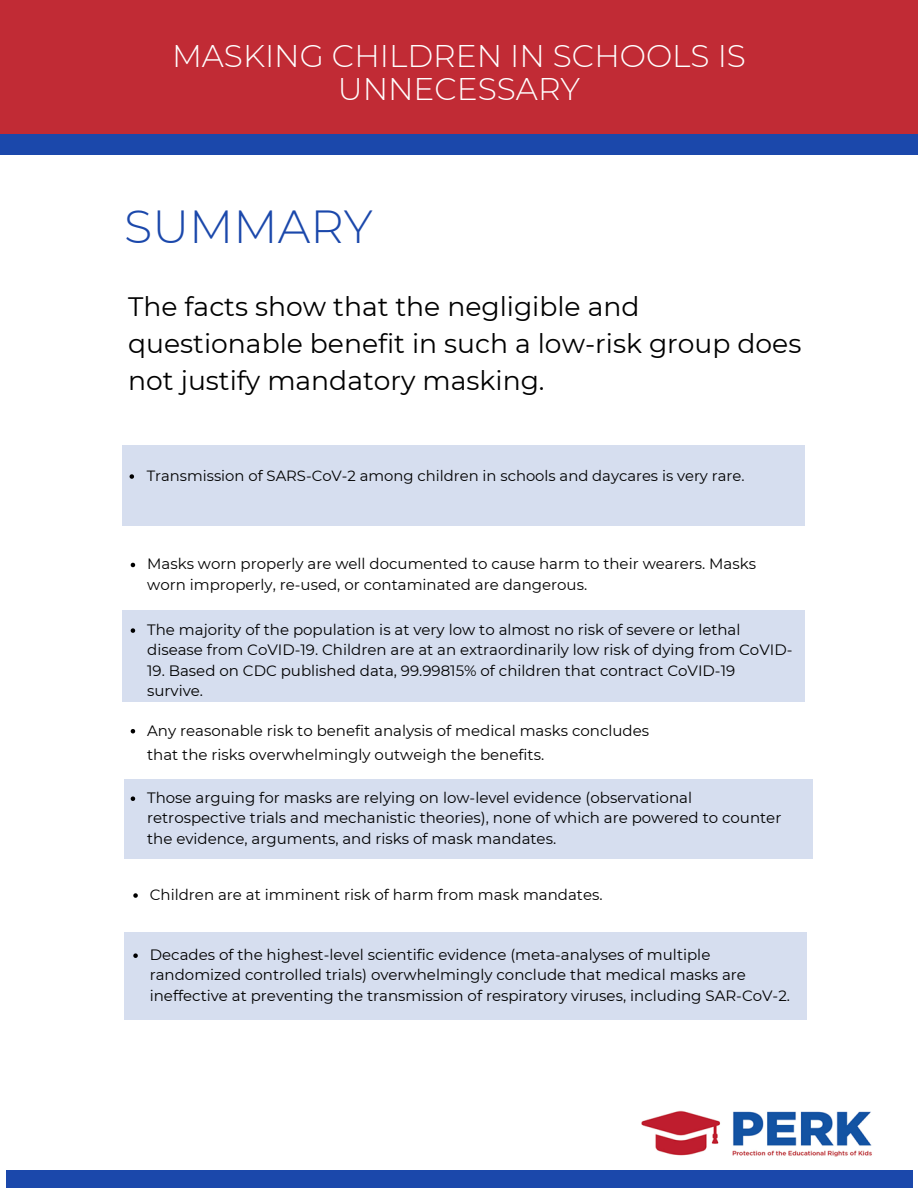
<style>
.page{position:relative;width:918px;height:1188px;background:#fff}
.page>*{position:absolute;margin:0;border:0;box-sizing:border-box;transform-origin:0 0}
.t1{font:300 46.35px "Montserrat";color:#1b48ab}
.t2{font:300 31.35px/32.7px "Montserrat";color:#fff;text-align:center}
.t3{font:26.7px/37.2px "Montserrat";color:#000}
.t4{font:15px/20.2px "Montserrat";color:#000}
.t5{font:14.85px "Montserrat";color:#000}
</style>
<div class="page">
<div style="left:6px;top:1170px;width:906px;height:18px;background:#1b48ab"></div>
<div style="left:0;top:134px;width:918px;height:20px;background:#1b48ab"></div>
<img style="left:641px;top:1110px;width:231px;height:47px">
<div style="left:0;top:0;width:918px;height:134px;background:#c12b35"></div>
<div style="left:122px;top:610px;width:683px;height:91px;background:#d6deef"></div>
<div style="left:124px;top:932px;width:683px;height:88px;background:#d6deef"></div>
<svg style="left:133px;top:953px;width:5px;height:5px"></svg>
<div style="left:124px;top:779px;width:689px;height:80px;background:#d6deef"></div>
<svg style="left:131px;top:796px;width:4px;height:5px"></svg>
<div style="left:122px;top:445px;width:683px;height:81px;background:#d6deef"></div>
<svg style="left:131px;top:628px;width:4px;height:5px"></svg>
<svg style="left:130px;top:474px;width:4px;height:5px"></svg>
<svg style="left:131px;top:563px;width:4px;height:4px"></svg>
<svg style="left:131px;top:729px;width:4px;height:4px"></svg>
<svg style="left:133px;top:893px;width:5px;height:5px"></svg>
<p class="t2" style="left:172px;top:39px;width:575px">MASKING CHILDREN IN SCHOOLS IS<br>UNNECESSARY</p>
<p class="t1" style="left:124px;top:198px;width:250px">SUMMARY</p>
<p class="t3" style="left:128px;top:288px;width:675px">The facts show that the negligible and questionable benefit in such a low-risk group does not justify mandatory masking.</p>
<p class="t5" style="left:147px;top:467px;width:599px">Transmission of SARS-CoV-2 among children in schools and daycares is very rare.</p>
<p class="t4" style="left:147px;top:554px;width:610px">Masks worn properly are well documented to cause harm to their wearers. Masks worn improperly, re-used, or contaminated are dangerous.</p>
<p class="t4" style="left:147px;top:620px;width:647px">The majority of the population is at very low to almost no risk of severe or lethal disease from CoVID-19. Children are at an extraordinarily low risk of dying from CoVID-</p>
<p class="t4" style="left:147px;top:660px;width:590px">19. Based on CDC published data, 99.99815% of children that contract CoVID-19 survive.</p>
<p class="t4" style="left:147px;top:718px;width:504px;line-height:24.8px">Any reasonable risk to benefit analysis of medical masks concludes that the risks overwhelmingly outweigh the benefits.</p>
<p class="t4" style="left:147px;top:788px;width:636px">Those arguing for masks are relying on low-level evidence (observational retrospective trials and mechanistic theories), none of which are powered to counter the evidence, arguments, and risks of mask mandates.</p>
<p class="t4" style="left:150px;top:885px;width:454px">Children are at imminent risk of harm from mask mandates.</p>
<p class="t4" style="left:150px;top:945px;width:642px">Decades of the highest-level scientific evidence (meta-analyses of multiple randomized controlled trials) overwhelmingly conclude that medical masks are ineffective at preventing the transmission of respiratory viruses, including SAR-CoV-2.</p>
</div>
